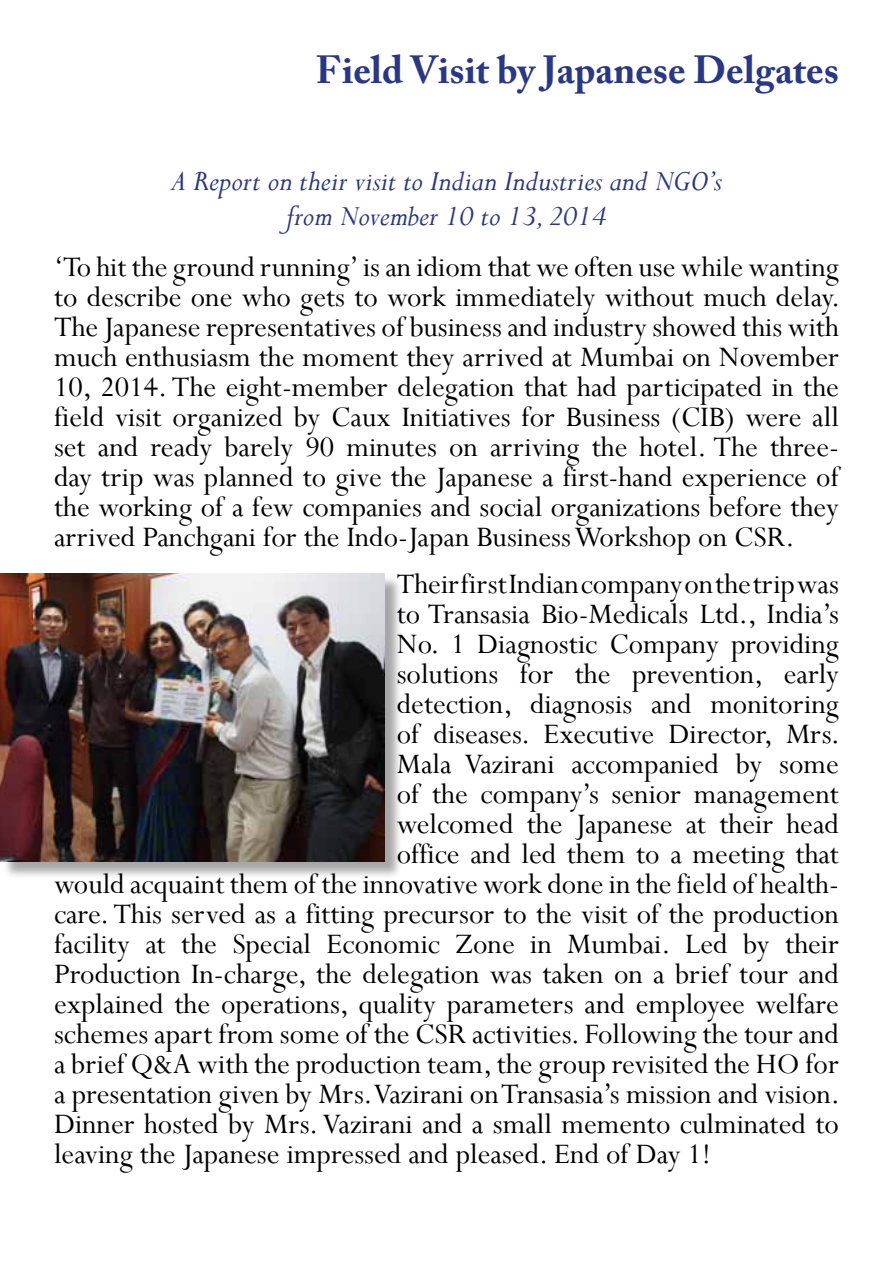
<style>
.page{position:relative;width:893px;height:1263px;background:#fff}
.page>*{position:absolute;margin:0;border:0;box-sizing:border-box;transform-origin:0 0}
.t1{font:700 39px "Adobe Caslon Pro";color:#283787}
.t2{font:31.5px/30px "Perpetua";color:#000;text-align:justify}
.t3{font:italic 31.5px/34.7px "Perpetua";color:#293584;text-align:center}
</style>
<div class="page">
<div style="left:2px;top:575px;width:400px;height:305px;background:#000;opacity:.35"></div>
<img style="left:0;top:573px;width:384px;height:288px">
<p class="t1" style="left:316px;top:46px;width:524px">Field Visit by Japanese Delgates</p>
<p class="t3" style="left:171px;top:162px;width:552px">A Report on their visit to Indian Industries and NGO’s from November 10 to 13, 2014</p>
<p class="t2" style="left:54px;top:251px;width:788px">‘To hit the ground running’ is an idiom that we often use while wanting to describe one who gets to work immediately without much delay.<br>The Japanese representatives of business and industry showed this with much enthusiasm the moment they arrived at Mumbai on November 10, 2014. The eight-member delegation that had participated in the field visit organized by Caux Initiatives for Business (CIB) were all set and ready barely 90 minutes on arriving the hotel. The three&shy;day trip was planned to give the Japanese a first-hand experience of the working of a few companies and social organizations before they arrived Panchgani for the Indo-Japan Business Workshop on CSR.</p>
<p class="t2" style="left:397px;top:568px;width:444px">Their first Indian company on the trip was</p>
<p class="t2" style="left:397px;top:598px;width:444px">to Transasia Bio-Medicals Ltd., India’s</p>
<p class="t2" style="left:397px;top:628px;width:444px">No. 1 Diagnostic Company providing</p>
<p class="t2" style="left:397px;top:658px;width:444px">solutions for the prevention, early</p>
<p class="t2" style="left:397px;top:688px;width:444px">detection, diagnosis and monitoring</p>
<p class="t2" style="left:397px;top:718px;width:445px">of diseases. Executive Director, Mrs.</p>
<p class="t2" style="left:397px;top:748px;width:444px">Mala Vazirani accompanied by some</p>
<p class="t2" style="left:397px;top:778px;width:444px">of the company’s senior management</p>
<p class="t2" style="left:397px;top:808px;width:444px">welcomed the Japanese at their head</p>
<p class="t2" style="left:397px;top:838px;width:444px">office and led them to a meeting that</p>
<p class="t2" style="left:54px;top:868px;width:786px">would acquaint them of the innovative work done in the field of health-</p>
<p class="t2" style="left:54px;top:898px;width:786px">care. This served as a fitting precursor to the visit of the production</p>
<p class="t2" style="left:54px;top:928px;width:786px">facility at the Special Economic Zone in Mumbai. Led by their</p>
<p class="t2" style="left:54px;top:958px;width:786px">Production In-charge, the delegation was taken on a brief tour and</p>
<p class="t2" style="left:54px;top:988px;width:786px">explained the operations, quality parameters and employee welfare</p>
<p class="t2" style="left:54px;top:1018px;width:786px">schemes apart from some of the CSR activities. Following the tour and</p>
<p class="t2" style="left:54px;top:1048px;width:786px">a brief Q&amp;A with the production team, the group revisited the HO for</p>
<p class="t2" style="left:54px;top:1078px;width:788px">a presentation given by Mrs. Vazirani on Transasia’s mission and vision.</p>
<p class="t2" style="left:54px;top:1108px;width:786px">Dinner hosted by Mrs. Vazirani and a small memento culminated to</p>
<p class="t2" style="left:54px;top:1138px;width:659px">leaving the Japanese impressed and pleased. End of Day 1!</p>
</div>
